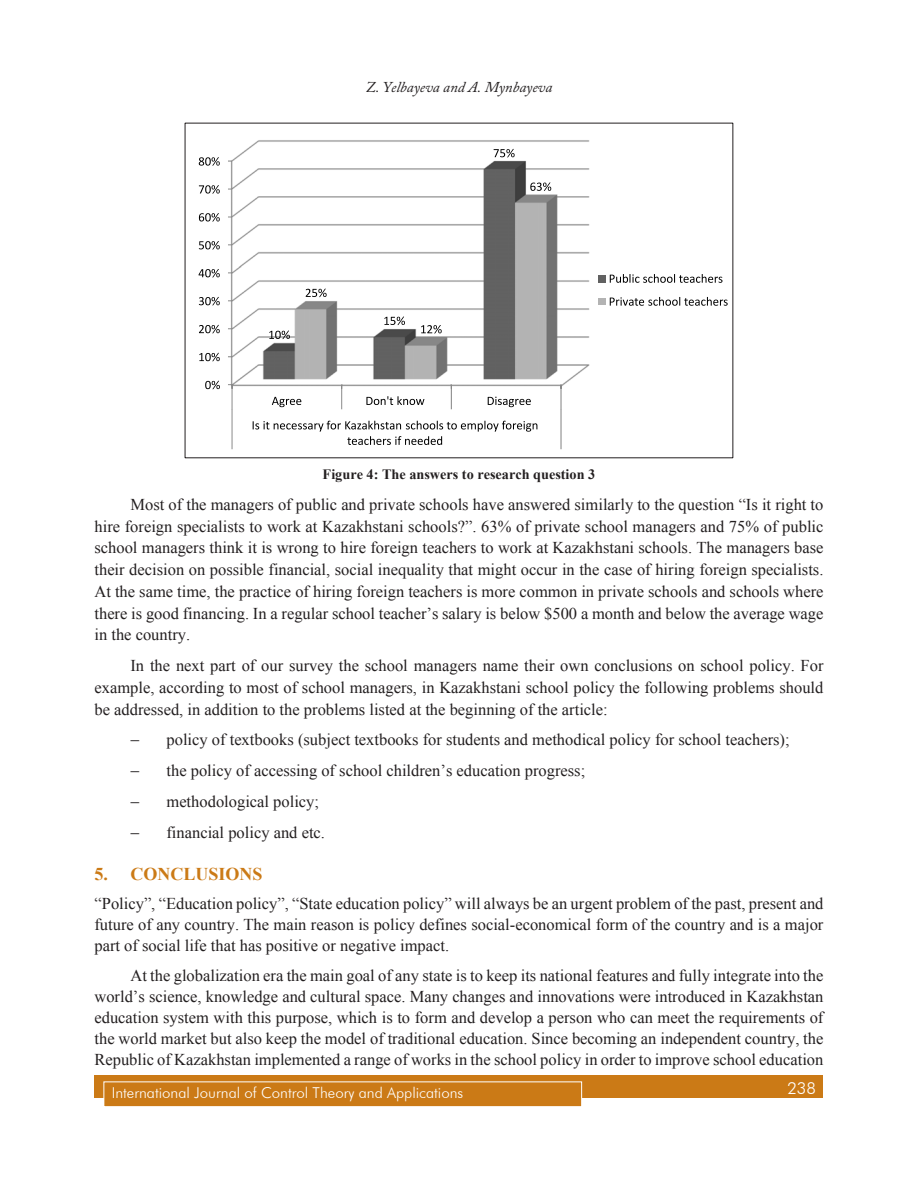
<style>
.page{position:relative;width:918px;height:1188px;background:#fff}
.page>*{position:absolute;margin:0;border:0;box-sizing:border-box;transform-origin:0 0}
.Subhead_1{font:700 18px "Times New Roman";color:#cb7a16}
.Body_text{font:16.5px/21.8px "Times New Roman";color:#231f20;text-align:justify}
.Listing{font:16.5px "Times New Roman";color:#231f20}
.t1{font:300 16.5px "Futura BT";color:#fff}
.t2{font:300 15px "Futura BT";color:#fff}
.t3{font:italic 15px "Adobe Caslon Pro";color:#231f20}
.t4{font:700 14.25px "Times New Roman";color:#231f20}
</style>
<div class="page">
<div style="left:94px;top:1076px;width:730px;height:22px;background:#cb7a16"></div>
<div style="left:104px;top:1082px;width:478px;height:25px;background:#cb7a16"></div>
<div style="left:104px;top:1082px;width:478px;height:25px;border:1px solid #fff"></div>
<img style="left:229px;top:140px;width:361px;height:247px">
<svg style="left:205px;top:381px;width:15px;height:8px"></svg>
<svg style="left:199px;top:353px;width:21px;height:8px"></svg>
<svg style="left:199px;top:325px;width:21px;height:8px"></svg>
<svg style="left:199px;top:297px;width:21px;height:8px"></svg>
<svg style="left:199px;top:269px;width:21px;height:8px"></svg>
<svg style="left:199px;top:241px;width:21px;height:9px"></svg>
<svg style="left:199px;top:213px;width:21px;height:9px"></svg>
<svg style="left:199px;top:185px;width:21px;height:9px"></svg>
<svg style="left:199px;top:157px;width:21px;height:9px"></svg>
<svg style="left:228px;top:384px;width:5px;height:25px"></svg>
<svg style="left:341px;top:385px;width:1px;height:24px"></svg>
<svg style="left:451px;top:385px;width:1px;height:24px"></svg>
<hr style="left:560px;top:385px;width:2px;height:24px;background:#878787">
<hr style="left:232px;top:409px;width:1px;height:40px;background:#878787">
<hr style="left:560px;top:409px;width:2px;height:40px;background:#878787">
<svg style="left:272px;top:397px;width:29px;height:10px"></svg>
<svg style="left:366px;top:396px;width:58px;height:9px"></svg>
<svg style="left:488px;top:397px;width:43px;height:10px"></svg>
<svg style="left:253px;top:421px;width:284px;height:24px"></svg>
<svg style="left:269px;top:331px;width:21px;height:8px"></svg>
<svg style="left:384px;top:317px;width:21px;height:8px"></svg>
<svg style="left:494px;top:149px;width:21px;height:8px"></svg>
<svg style="left:306px;top:289px;width:21px;height:8px"></svg>
<svg style="left:421px;top:325px;width:21px;height:9px"></svg>
<svg style="left:530px;top:182px;width:21px;height:9px"></svg>
<div style="left:599px;top:275px;width:7px;height:8px;background:#616161"></div>
<svg style="left:610px;top:274px;width:112px;height:9px"></svg>
<div style="left:599px;top:298px;width:7px;height:7px;background:#b3b3b3"></div>
<svg style="left:610px;top:297px;width:118px;height:9px"></svg>
<p class="t3" style="left:366px;top:78px;width:188px">Z. Yelbayeva and A. Mynbayeva</p>
<p class="t4" style="left:323px;top:464px;width:274px">Figure 4: The answers to research question 3</p>
<p class="Body_text" style="left:94px;top:493px;width:731px;text-indent:36px">Most of the managers of public and private schools have answered similarly to the question “Is it right to hire foreign specialists to work at Kazakhstani schools?”. 63% of private school managers and 75% of public school managers think it is wrong to hire foreign teachers to work at Kazakhstani schools. The managers base their decision on possible financial, social inequality that might occur in the case of hiring foreign specialists.<br>At the same time, the practice of hiring foreign teachers is more common in private schools and schools where there is good financing. In a regular school teacher’s salary is below $500 a month and below the average wage in the country.</p>
<p class="Body_text" style="left:94px;top:654px;width:731px;text-indent:36px">In the next part of our survey the school managers name their own conclusions on school policy. For example, according to most of school managers, in Kazakhstani school policy the following problems should be addressed, in addition to the problems listed at the beginning of the article:</p>
<p class="Listing" style="left:167px;top:729px;width:625px">policy of textbooks (subject textbooks for students and methodical policy for school teachers);</p>
<p class="Listing" style="left:167px;top:759px;width:420px">the policy of accessing of school children’s education progress;</p>
<p class="Listing" style="left:167px;top:790px;width:154px">methodological policy;</p>
<p class="Listing" style="left:167px;top:821px;width:160px">financial policy and etc.</p>
<p class="Subhead_1" style="left:94px;top:862px;width:170px">5. CONCLUSIONS</p>
<p class="Body_text" style="left:94px;top:893px;width:731px;line-height:21px">“Policy”, “Education policy”, “State education policy” will always be an urgent problem of the past, present and future of any country. The main reason is policy defines social-economical form of the country and is a major part of social life that has positive or negative impact.</p>
<p class="Body_text" style="left:94px;top:965px;width:731px;line-height:21px;text-indent:36px">At the globalization era the main goal of any state is to keep its national features and fully integrate into the world’s science, knowledge and cultural space. Many changes and innovations were introduced in Kazakhstan education system with this purpose, which is to form and develop a person who can meet the requirements of the world market but also keep the model of traditional education. Since becoming an independent country, the Republic of Kazakhstan implemented a range of works in the school policy in order to improve school education</p>
<p class="t2" style="left:112px;top:1084px;width:353px">International Journal of Control Theory and Applications</p>
<p class="t1" style="left:787px;top:1078px;width:30px">238</p>
</div>
